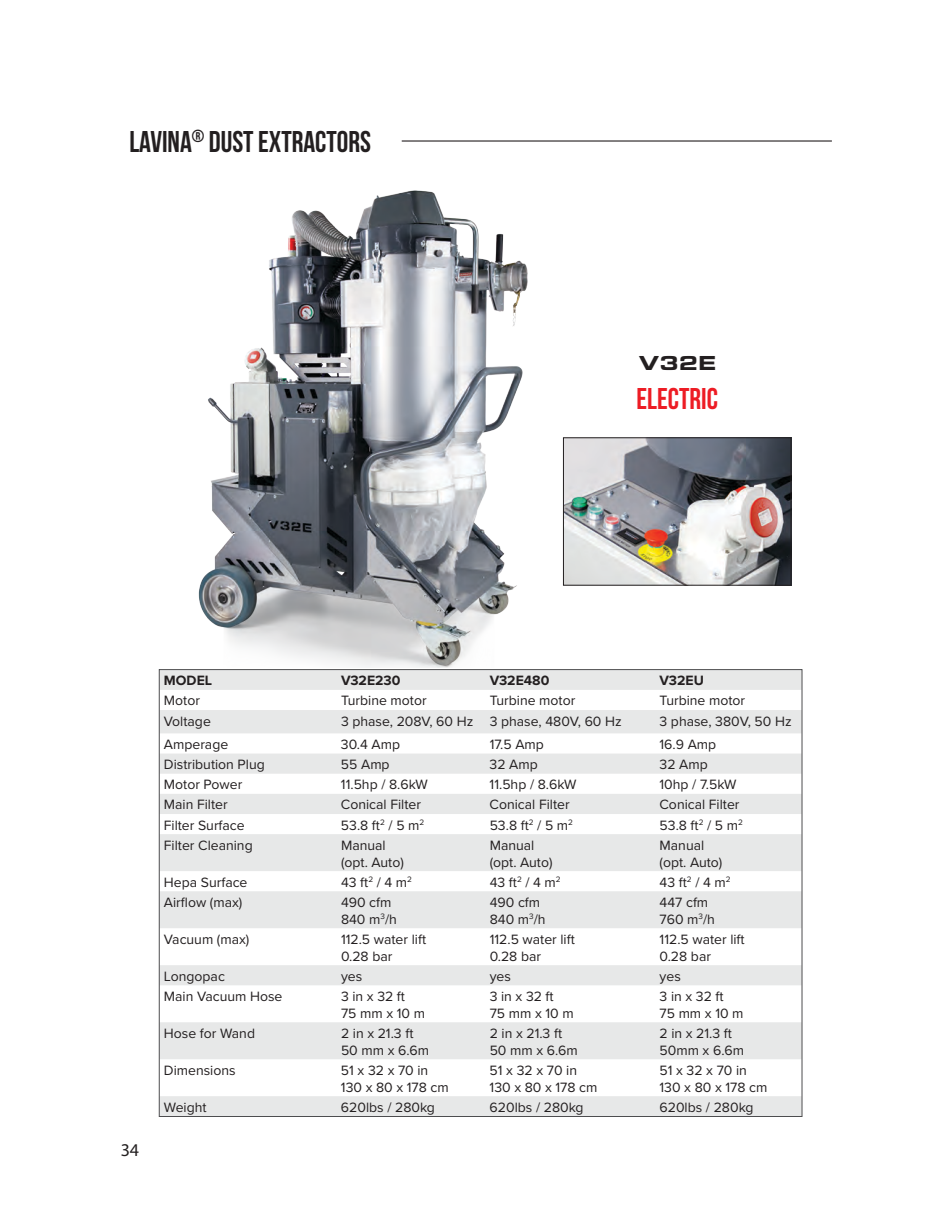
<style>
.page{position:relative;width:940px;height:1231px;background:#fff}
.page>*{position:absolute;margin:0;border:0;box-sizing:border-box;transform-origin:0 0}
.t1{font:700 30px "Bebas Neue";color:#231f20}
.t2{font:700 30px "Bebas Neue";color:#ed1c24}
.t3{font:900 21px "Eurostile Ext";color:#231f20}
.t4{font:18px "Myriad Pro";color:#231f20}
.t5{font:13.95px/16.8px "Proxima Nova";color:#231f20}
.t6{font:700 13.95px "Proxima Nova";color:#231f20}
</style>
<div class="page">
<hr style="left:401px;top:141px;width:430px;height:1px;background:#090305">
<img style="left:198px;top:190px;width:330px;height:478px">
<img style="left:565px;top:439px;width:224px;height:144px">
<div style="left:563px;top:437px;width:228px;height:148px;border:1px solid #231f20"></div>
<svg style="left:161px;top:671px;width:639px;height:443px;fill:#e7e8e8"></svg>
<h1 class="t1" style="left:129px;top:125px;width:243px">LAVINA<sup>®</sup> DUST EXTRACTORs</h1>
<h2 class="t3" style="left:638px;top:347px;width:79px">V32E</h2>
<h1 class="t2" style="left:636px;top:382px;width:83px">ELECTRIC</h1>
<p class="t4" style="left:121px;top:1139px;width:20px">34</p>
<p class="t6" style="left:164px;top:670px;width:50px">MODEL</p>
<p class="t6" style="left:341px;top:670px;width:61px">V32E230</p>
<p class="t6" style="left:489px;top:670px;width:61px">V32E480</p>
<p class="t6" style="left:659px;top:670px;width:46px">V32EU</p>
<p class="t5" style="left:164px;top:692px;width:38px">Motor</p>
<p class="t5" style="left:341px;top:692px;width:87px">Turbine motor</p>
<p class="t5" style="left:489px;top:692px;width:87px">Turbine motor</p>
<p class="t5" style="left:659px;top:692px;width:87px">Turbine motor</p>
<p class="t5" style="left:164px;top:712px;width:48px">Voltage</p>
<p class="t5" style="left:341px;top:712px;width:282px">3 phase, 208V, 60 Hz 3 phase, 480V, 60 Hz</p>
<p class="t5" style="left:659px;top:712px;width:133px">3 phase, 380V, 50 Hz</p>
<p class="t5" style="left:164px;top:735px;width:66px">Amperage</p>
<p class="t5" style="left:341px;top:735px;width:61px">30.4 Amp</p>
<p class="t5" style="left:489px;top:735px;width:56px">17.5 Amp</p>
<p class="t5" style="left:659px;top:735px;width:58px">16.9 Amp</p>
<p class="t5" style="left:164px;top:755px;width:102px">Distribution Plug</p>
<p class="t5" style="left:341px;top:755px;width:50px">55 Amp</p>
<p class="t5" style="left:489px;top:755px;width:50px">32 Amp</p>
<p class="t5" style="left:659px;top:755px;width:50px">32 Amp</p>
<p class="t5" style="left:164px;top:775px;width:80px">Motor Power</p>
<p class="t5" style="left:341px;top:775px;width:88px">11.5hp / 8.6kW</p>
<p class="t5" style="left:489px;top:775px;width:88px">11.5hp / 8.6kW</p>
<p class="t5" style="left:659px;top:775px;width:78px">10hp / 7.5kW</p>
<p class="t5" style="left:164px;top:795px;width:65px">Main Filter</p>
<p class="t5" style="left:341px;top:795px;width:82px">Conical Filter</p>
<p class="t5" style="left:489px;top:795px;width:82px">Conical Filter</p>
<p class="t5" style="left:659px;top:795px;width:82px">Conical Filter</p>
<p class="t5" style="left:164px;top:816px;width:82px">Filter Surface</p>
<p class="t5" style="left:341px;top:816px;width:85px">53.8 ft<sup>2</sup> / 5 m<sup>2</sup></p>
<p class="t5" style="left:489px;top:816px;width:85px">53.8 ft<sup>2</sup> / 5 m<sup>2</sup></p>
<p class="t5" style="left:659px;top:816px;width:85px">53.8 ft<sup>2</sup> / 5 m<sup>2</sup></p>
<p class="t5" style="left:164px;top:836px;width:90px">Filter Cleaning</p>
<p class="t5" style="left:341px;top:836px;width:64px">Manual (opt. Auto)</p>
<p class="t5" style="left:489px;top:836px;width:64px">Manual (opt. Auto)</p>
<p class="t5" style="left:659px;top:836px;width:64px">Manual (opt. Auto)</p>
<p class="t5" style="left:164px;top:873px;width:85px">Hepa Surface</p>
<p class="t5" style="left:341px;top:873px;width:73px">43 ft<sup>2</sup> / 4 m<sup>2</sup></p>
<p class="t5" style="left:489px;top:873px;width:72px">43 ft<sup>2</sup> / 4 m<sup>2</sup></p>
<p class="t5" style="left:659px;top:873px;width:72px">43 ft<sup>2</sup> / 4 m<sup>2</sup></p>
<p class="t5" style="left:164px;top:893px;width:80px">Airflow (max)</p>
<p class="t5" style="left:341px;top:893px;width:57px">490 cfm<br>840 m<sup>3</sup>/h</p>
<p class="t5" style="left:489px;top:893px;width:57px">490 cfm<br>840 m<sup>3</sup>/h</p>
<p class="t5" style="left:659px;top:893px;width:57px">447 cfm<br>760 m<sup>3</sup>/h</p>
<p class="t5" style="left:164px;top:930px;width:87px">Vacuum (max)</p>
<p class="t5" style="left:341px;top:930px;width:87px">112.5 water lift<br>0.28 bar</p>
<p class="t5" style="left:489px;top:930px;width:87px">112.5 water lift<br>0.28 bar</p>
<p class="t5" style="left:659px;top:930px;width:87px">112.5 water lift<br>0.28 bar</p>
<p class="t5" style="left:164px;top:967px;width:62px">Longopac</p>
<p class="t5" style="left:341px;top:967px;width:23px">yes</p>
<p class="t5" style="left:489px;top:967px;width:23px">yes</p>
<p class="t5" style="left:659px;top:967px;width:23px">yes</p>
<p class="t5" style="left:164px;top:987px;width:120px">Main Vacuum Hose</p>
<p class="t5" style="left:341px;top:987px;width:85px">3 in x 32 ft<br>75 mm x 10 m</p>
<p class="t5" style="left:489px;top:987px;width:85px">3 in x 32 ft<br>75 mm x 10 m</p>
<p class="t5" style="left:659px;top:987px;width:85px">3 in x 32 ft<br>75 mm x 10 m</p>
<p class="t5" style="left:164px;top:1024px;width:93px">Hose for Wand</p>
<p class="t5" style="left:341px;top:1024px;width:90px">2 in x 21.3 ft<br>50 mm x 6.6m</p>
<p class="t5" style="left:489px;top:1024px;width:90px">2 in x 21.3 ft<br>50 mm x 6.6m</p>
<p class="t5" style="left:659px;top:1024px;width:86px">2 in x 21.3 ft<br>50mm x 6.6m</p>
<p class="t5" style="left:164px;top:1061px;width:73px">Dimensions</p>
<p class="t5" style="left:341px;top:1061px;width:109px">51 x 32 x 70 in<br>130 x 80 x 178 cm</p>
<p class="t5" style="left:489px;top:1061px;width:109px">51 x 32 x 70 in<br>130 x 80 x 178 cm</p>
<p class="t5" style="left:659px;top:1061px;width:109px">51 x 32 x 70 in<br>130 x 80 x 178 cm</p>
<p class="t5" style="left:164px;top:1098px;width:44px">Weight</p>
<p class="t5" style="left:341px;top:1098px;width:95px">620lbs / 280kg</p>
<p class="t5" style="left:489px;top:1098px;width:95px">620lbs / 280kg</p>
<p class="t5" style="left:659px;top:1098px;width:95px">620lbs / 280kg</p>
</div>
